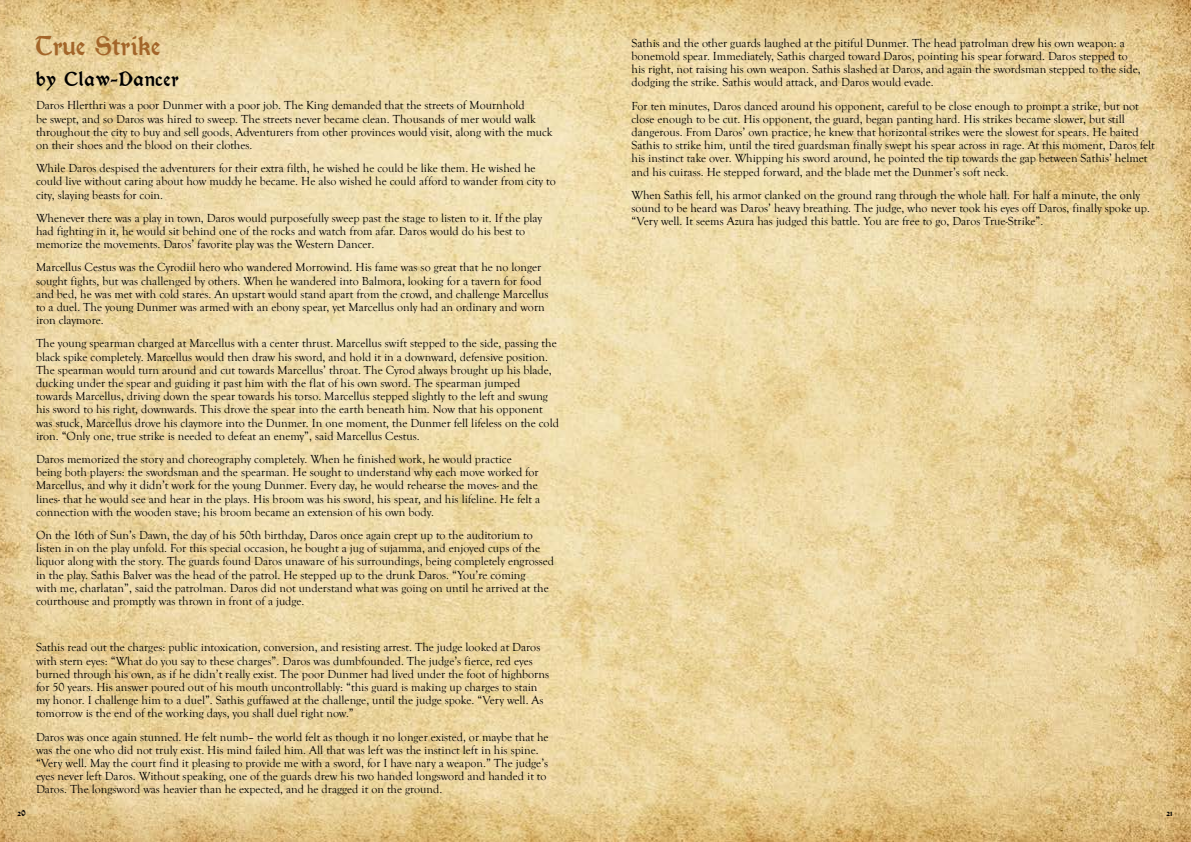
<style>
.page{position:relative;width:1191px;height:842px;background:#fff}
.page>*{position:absolute;margin:0;border:0;box-sizing:border-box;transform-origin:0 0}
.t1{font:900 29px "Morris Roman Alternate";color:#a36529}
.t2{font:900 22.4px "Morris Roman Alternate";letter-spacing:.03em;color:#000}
.t3{font:12px/13.2px "Goudy Old Style T";color:#000}
.t4{font:900 10px "Morris Roman Alternate";color:#000}
</style>
<div class="page">
<img style="left:0;top:0;width:1191px;height:842px">
<h1 class="t1" style="left:36px;top:30px;width:126px">True Strike</h1>
<h2 class="t2" style="left:36px;top:67px;width:145px">by Claw-Dancer</h2>
<p class="t3" style="left:36px;top:99px;width:518px">Daros Hlerthri was a poor Dunmer with a poor job. The King demanded that the streets of Mournhold<br>be swept, and so Daros was hired to sweep. The streets never became clean. Thousands of mer would walk throughout the city to buy and sell goods. Adventurers from other provinces would visit, along with the muck on their shoes and the blood on their clothes.</p>
<p class="t3" style="left:36px;top:162px;width:521px">While Daros despised the adventurers for their extra filth, he wished he could be like them. He wished he could live without caring about how muddy he became. He also wished he could afford to wander from city to city, slaying beasts for coin.</p>
<p class="t3" style="left:36px;top:211px;width:507px">Whenever there was a play in town, Daros would purposefully sweep past the stage to listen to it. If the play had fighting in it, he would sit behind one of the rocks and watch from afar. Daros would do his best to memorize the movements. Daros’ favorite play was the Western Dancer.</p>
<p class="t3" style="left:36px;top:261px;width:514px">Marcellus Cestus was the Cyrodiil hero who wandered Morrowind. His fame was so great that he no longer sought fights, but was challenged by others. When he wandered into Balmora, looking for a tavern for food and bed, he was met with cold stares. An upstart would stand apart from the crowd, and challenge Marcellus to a duel. The young Dunmer was armed with an ebony spear, yet Marcellus only had an ordinary and worn iron claymore.</p>
<p class="t3" style="left:36px;top:337px;width:524px">The young spearman charged at Marcellus with a center thrust. Marcellus swift stepped to the side, passing the black spike completely. Marcellus would then draw his sword, and hold it in a downward, defensive position.<br>The spearman would turn around and cut towards Marcellus’ throat. The Cyrod always brought up his blade, ducking under the spear and guiding it past him with the flat of his own sword. The spearman jumped towards Marcellus, driving down the spear towards his torso. Marcellus stepped slightly to the left and swung his sword to his right, downwards. This drove the spear into the earth beneath him. Now that his opponent was stuck, Marcellus drove his claymore into the Dunmer. In one moment, the Dunmer fell lifeless on the cold iron. “Only one, true strike is needed to defeat an enemy”, said Marcellus Cestus.</p>
<p class="t3" style="left:36px;top:453px;width:506px">Daros memorized the story and choreography completely. When he finished work, he would practice being both players: the swordsman and the spearman. He sought to understand why each move worked for Marcellus, and why it didn’t work for the young Dunmer. Every day, he would rehearse the moves- and the lines- that he would see and hear in the plays. His broom was his sword, his spear, and his lifeline. He felt a connection with the wooden stave; his broom became an extension of his own body.</p>
<p class="t3" style="left:36px;top:529px;width:519px">On the 16th of Sun’s Dawn, the day of his 50th birthday, Daros once again crept up to the auditorium to listen in on the play unfold. For this special occasion, he bought a jug of sujamma, and enjoyed cups of the liquor along with the story. The guards found Daros unaware of his surroundings, being completely engrossed in the play. Sathis Balver was the head of the patrol. He stepped up to the drunk Daros. “You’re coming<br>with me, charlatan”, said the patrolman. Daros did not understand what was going on until he arrived at the courthouse and promptly was thrown in front of a judge.</p>
<p class="t3" style="left:36px;top:641px;width:514px">Sathis read out the charges: public intoxication, conversion, and resisting arrest. The judge looked at Daros with stern eyes: “What do you say to these charges”. Daros was dumbfounded. The judge’s fierce, red eyes burned through his own, as if he didn’t really exist. The poor Dunmer had lived under the foot of highborns for 50 years. His answer poured out of his mouth uncontrollably: “this guard is making up charges to stain my honor. I challenge him to a duel”. Sathis guffawed at the challenge, until the judge spoke. “Very well. As tomorrow is the end of the working days, you shall duel right now.”</p>
<p class="t3" style="left:36px;top:730px;width:514px">Daros was once again stunned. He felt numb– the world felt as though it no longer existed, or maybe that he was the one who did not truly exist. His mind failed him. All that was left was the instinct left in his spine. “Very well. May the court find it pleasing to provide me with a sword, for I have nary a weapon.” The judge’s eyes never left Daros. Without speaking, one of the guards drew his two handed longsword and handed it to Daros. The longsword was heavier than he expected, and he dragged it on the ground.</p>
<p class="t3" style="left:631px;top:36px;width:510px">Sathis and the other guards laughed at the pitiful Dunmer. The head patrolman drew his own weapon: a bonemold spear. Immediately, Sathis charged toward Daros, pointing his spear forward. Daros stepped to his right, not raising his own weapon. Sathis slashed at Daros, and again the swordsman stepped to the side, dodging the strike. Sathis would attack, and Daros would evade.</p>
<p class="t3" style="left:631px;top:99px;width:525px">For ten minutes, Daros danced around his opponent, careful to be close enough to prompt a strike, but not close enough to be cut. His opponent, the guard, began panting hard. His strikes became slower, but still dangerous. From Daros’ own practice, he knew that horizontal strikes were the slowest for spears. He baited Sathis to strike him, until the tired guardsman finally swept his spear across in rage. At this moment, Daros felt his instinct take over. Whipping his sword around, he pointed the tip towards the gap between Sathis’ helmet and his cuirass. He stepped forward, and the blade met the Dunmer’s soft neck.</p>
<p class="t3" style="left:631px;top:188px;width:520px">When Sathis fell, his armor clanked on the ground rang through the whole hall. For half a minute, the only sound to be heard was Daros’ heavy breathing. The judge, who never took his eyes off Daros, finally spoke up. “Very well. It seems Azura has judged this battle. You are free to go, Daros True-Strike”.</p>
<p class="t4" style="left:17px;top:807px;width:10px">20</p>
<p class="t4" style="left:1166px;top:807px;width:8px">21</p>
</div>
